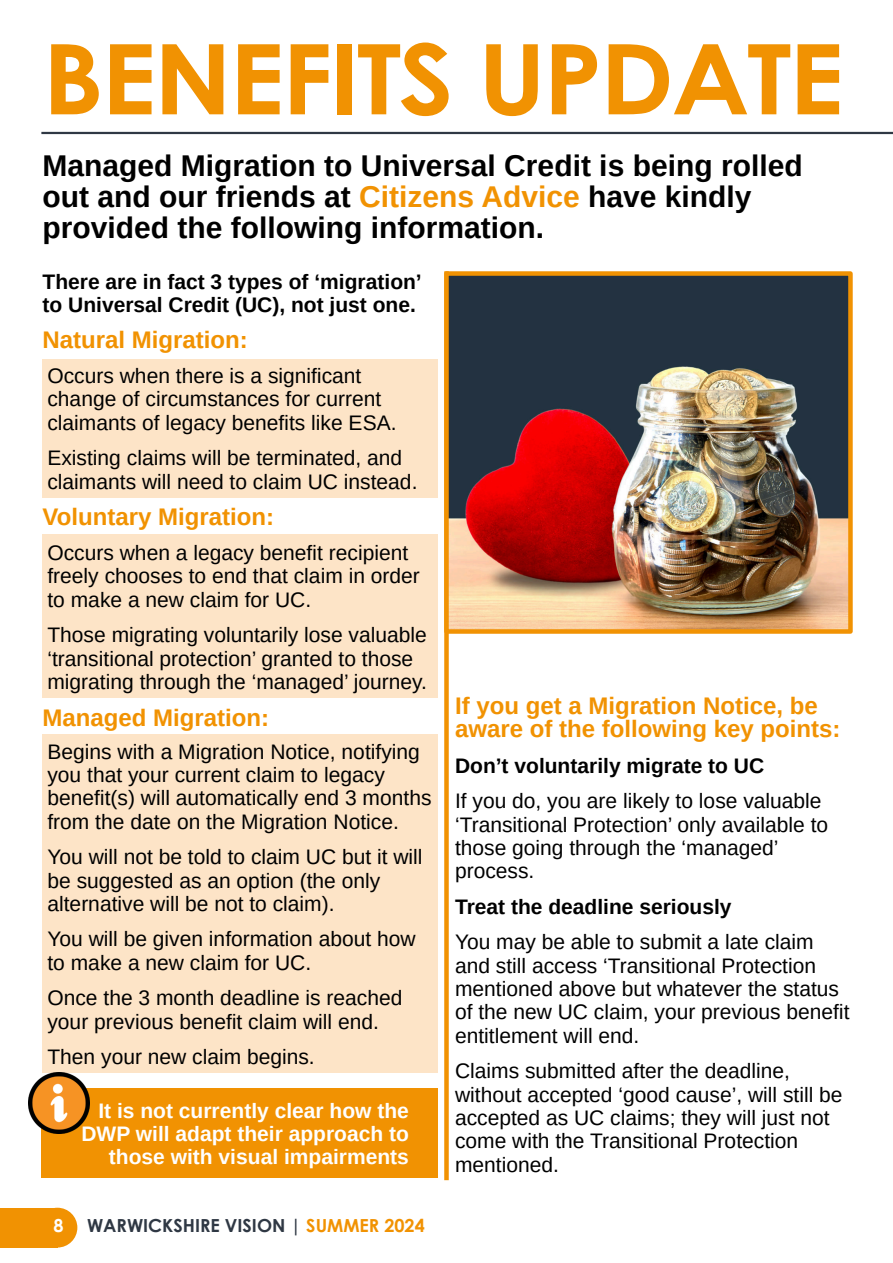
<style>
.page{position:relative;width:893px;height:1263px;background:#fff}
.page>*{position:absolute;margin:0;border:0;box-sizing:border-box;transform-origin:0 0}
.t1{font:700 97.5px "Century Gothic";letter-spacing:-.025em;color:#f19202;scale:1.09 1}
.t2{font:700 30px/31px "Arimo";color:#000}
.t3{font:700 24px/23.4px "Arimo";color:#f19202}
.t4{font:21px/23.4px "Arimo";color:#000}
.t5{font:700 21px/23.4px "Arimo";color:#000}
.t6{font:700 21px/23.4px "Arimo";color:#fff;text-align:right}
.t7{font:700 18px "Century Gothic";color:#2f3844}
.t8{font:700 18px "Century Gothic";color:#fff}
.s1{color:#f19202}
</style>
<div class="page">
<div style="left:38px;top:1208px;width:39px;height:39px;background:#f19202;border-radius:50%"></div>
<div style="left:0;top:1208px;width:57px;height:39px;background:#f19202"></div>
<div style="left:43px;top:359px;width:395px;height:138px;background:#fde4c7"></div>
<div style="left:43px;top:534px;width:395px;height:164px;background:#fde4c7"></div>
<div style="left:43px;top:735px;width:395px;height:338px;background:#fde4c7"></div>
<hr style="left:43px;top:132px;width:850px;height:2px;background:#2f3844">
<div style="left:444px;top:273px;width:5px;height:905px;background:#f19202"></div>
<img style="left:449px;top:276px;width:399px;height:353px">
<div style="left:444px;top:271px;width:409px;height:363px;border:4px solid #f19202"></div>
<div style="left:42px;top:1089px;width:396px;height:89px;background:#f19202"></div>
<img style="left:29px;top:1073px;width:60px;height:60px">
<h1 class="t1" style="left:43px;top:41px;width:737px">BENEFITS UPDATE</h1>
<h2 class="t2" style="left:43px;top:153px;width:762px">Managed Migration to Universal Credit is being rolled out and our friends at <span class="s1">Citizens Advice</span> have kindly provided the following information.</h2>
<p class="t5" style="left:43px;top:272px;width:381px">There are in fact 3 types of ‘migration’ to Universal Credit (UC), not just one.</p>
<p class="t3" style="left:43px;top:330px;width:207px">Natural Migration:</p>
<p class="t4" style="left:47px;top:366px;width:351px">Occurs when there is a significant change of circumstances for current claimants of legacy benefits like ESA.</p>
<p class="t4" style="left:47px;top:448px;width:372px">Existing claims will be terminated, and claimants will need to claim UC instead.</p>
<p class="t3" style="left:43px;top:507px;width:233px">Voluntary Migration:</p>
<p class="t4" style="left:47px;top:543px;width:374px">Occurs when a legacy benefit recipient freely chooses to end that claim in order to make a new claim for UC.</p>
<p class="t4" style="left:47px;top:625px;width:381px">Those migrating voluntarily lose valuable ‘transitional protection’ granted to those migrating through the ‘managed’ journey.</p>
<p class="t3" style="left:43px;top:708px;width:228px">Managed Migration:</p>
<p class="t4" style="left:47px;top:741px;width:386px">Begins with a Migration Notice, notifying you that your current claim to legacy benefit(s) will automatically end 3 months from the date on the Migration Notice.</p>
<p class="t4" style="left:47px;top:847px;width:377px">You will not be told to claim UC but it will be suggested as an option (the only alternative will be not to claim).</p>
<p class="t4" style="left:47px;top:929px;width:370px">You will be given information about how to make a new claim for UC.</p>
<p class="t4" style="left:47px;top:988px;width:356px">Once the 3 month deadline is reached your previous benefit claim will end.</p>
<p class="t4" style="left:47px;top:1047px;width:269px">Then your new claim begins.</p>
<p class="t6" style="left:81px;top:1100px;width:329px">It is not currently clear how the<br>DWP will adapt their approach to those with visual impairments</p>
<p class="t8" style="left:54px;top:1218px;width:12px">8</p>
<p class="t7" style="left:87px;top:1218px;width:339px">WARWICKSHIRE VISION | <span class="s1">SUMMER 2024</span></p>
<p class="t3" style="left:455px;top:696px;width:387px">If you get a Migration Notice, be aware of the following key points:</p>
<p class="t5" style="left:455px;top:756px;width:311px">Don’t voluntarily migrate to UC</p>
<p class="t4" style="left:455px;top:791px;width:375px">If you do, you are likely to lose valuable ‘Transitional Protection’ only available to those going through the ‘managed’ process.</p>
<p class="t5" style="left:455px;top:897px;width:278px">Treat the deadline seriously</p>
<p class="t4" style="left:455px;top:932px;width:396px">You may be able to submit a late claim and still access ‘Transitional Protection mentioned above but whatever the status of the new UC claim, your previous benefit entitlement will end.</p>
<p class="t4" style="left:455px;top:1061px;width:389px">Claims submitted after the deadline, without accepted ‘good cause’, will still be accepted as UC claims; they will just not come with the Transitional Protection mentioned.</p>
</div>
